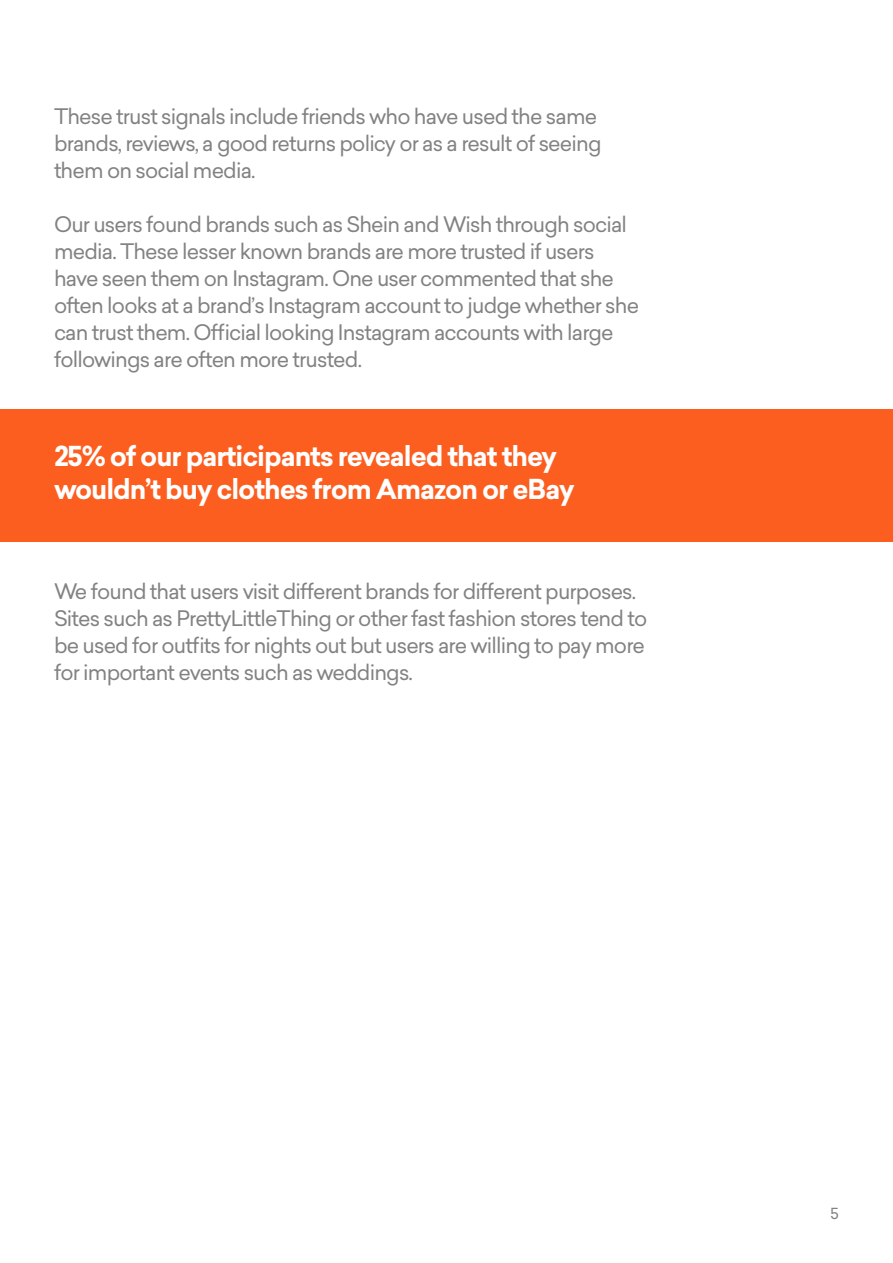
<style>
.page{position:relative;width:893px;height:1263px;background:#fff}
.page>*{position:absolute;margin:0;border:0;box-sizing:border-box;transform-origin:0 0}
.Quote__white1{font:700 27px/33px "Sailec";letter-spacing:-.04em;color:#fff}
.t1{font:21px/27px "Sailec";letter-spacing:-.04em;color:#828282}
.t2{font:15px "Sailec";color:#828282}
</style>
<div class="page">
<div style="left:0;top:409px;width:893px;height:132px;background:#fc5e1f"></div>
<p class="t1" style="left:54px;top:102px;width:549px">These trust signals include friends who have used the same brands, reviews, a good returns policy or as a result of seeing them on social media.</p>
<p class="t1" style="left:54px;top:210px;width:587px">Our users found brands such as Shein and Wish through social media. These lesser known brands are more trusted if users have seen them on Instagram. One user commented that she often looks at a brand’s Instagram account to judge whether she can trust them. Official looking Instagram accounts with large followings are often more trusted.</p>
<p class="Quote__white1" style="left:54px;top:440px;width:522px">25% of our participants revealed that they wouldn’t buy clothes from Amazon or eBay</p>
<p class="t1" style="left:54px;top:578px;width:595px">We found that users visit different brands for different purposes.<br>Sites such as PrettyLittleThing or other fast fashion stores tend to be used for outfits for nights out but users are willing to pay more for important events such as weddings.</p>
<p class="t2" style="left:831px;top:1203px;width:10px">5</p>
</div>
